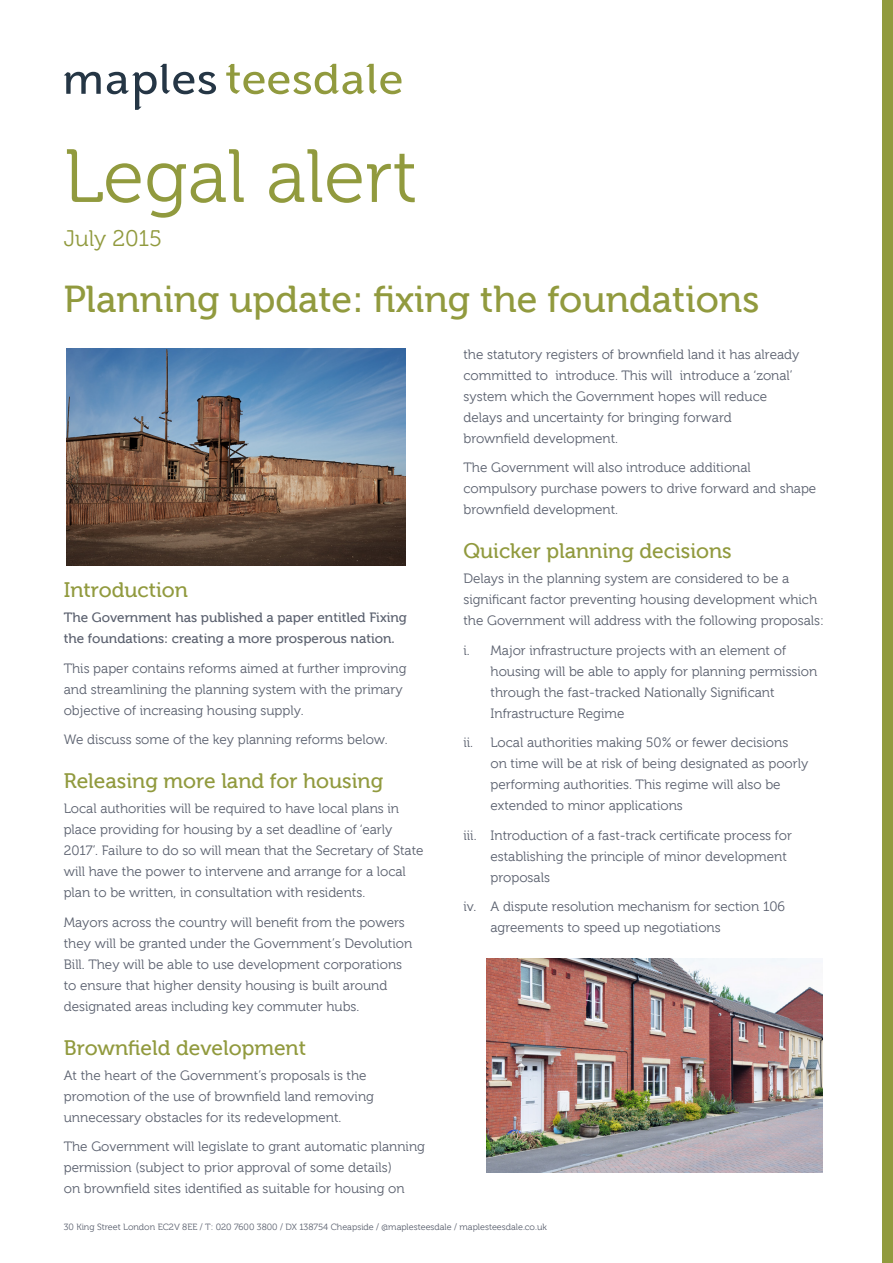
<style>
.page{position:relative;width:893px;height:1263px;background:#fff}
.page>*{position:absolute;margin:0;border:0;box-sizing:border-box;transform-origin:0 0}
.t1{font:75px "Museo 300";color:#919a3e}
.t2{font:37.5px "Museo 500";color:#919a3e}
.t3{font:22.5px "Museo 300";color:#919a3e}
.t4{font:21px "Museo 500";color:#919a3e}
.t5{font:13.5px/21px "Museo 300";color:#5a606e}
.t6{font:13.5px/21px "Museo 500";color:#5a606e}
.t7{font:9px "Museo 300";color:#5a606e}
</style>
<div class="page">
<svg style="left:64px;top:72px;width:37px;height:22px"></svg>
<svg style="left:107px;top:64px;width:109px;height:46px"></svg>
<svg style="left:226px;top:64px;width:175px;height:30px"></svg>
<div style="left:883px;top:0;width:10px;height:1263px;background:#919a3e"></div>
<img style="left:67px;top:349px;width:339px;height:216px">
<img style="left:487px;top:959px;width:336px;height:214px">
<h1 class="t1" style="left:64px;top:136px;width:355px">Legal alert</h1>
<h3 class="t3" style="left:64px;top:226px;width:100px">July 2015</h3>
<h2 class="t2" style="left:64px;top:278px;width:697px">Planning update: fixing the foundations</h2>
<p class="t5" style="left:463px;top:344px;width:337px">the statutory registers of brownfield land it has already committed to introduce. This will introduce a ‘zonal’ system which the Government hopes will reduce delays and uncertainty for bringing forward brownfield development.</p>
<p class="t5" style="left:463px;top:457px;width:354px">The Government will also introduce additional compulsory purchase powers to drive forward and shape brownfield development.</p>
<h3 class="t4" style="left:463px;top:539px;width:270px">Quicker planning decisions</h3>
<p class="t5" style="left:463px;top:568px;width:362px">Delays in the planning system are considered to be a significant factor preventing housing development which the Government will address with the following proposals:</p>
<p class="t5" style="left:490px;top:640px;width:328px;text-indent:-27px">i. Major infrastructure projects with an element of housing will be able to apply for planning permission through the fast-tracked Nationally Significant Infrastructure Regime</p>
<p class="t5" style="left:490px;top:732px;width:319px;text-indent:-27px">ii. Local authorities making 50% or fewer decisions<br>on time will be at risk of being designated as poorly performing authorities. This regime will also be extended to minor applications</p>
<p class="t5" style="left:490px;top:825px;width:303px;text-indent:-27px">iii. Introduction of a fast-track certificate process for establishing the principle of minor development proposals</p>
<p class="t5" style="left:490px;top:896px;width:296px;text-indent:-27px">iv. A dispute resolution mechanism for section 106 agreements to speed up negotiations</p>
<h3 class="t4" style="left:64px;top:578px;width:126px">Introduction</h3>
<p class="t6" style="left:64px;top:607px;width:345px">The Government has published a paper entitled Fixing the foundations: creating a more prosperous nation.</p>
<p class="t5" style="left:64px;top:658px;width:344px">This paper contains reforms aimed at further improving and streamlining the planning system with the primary objective of increasing housing supply.</p>
<p class="t5" style="left:64px;top:729px;width:326px">We discuss some of the key planning reforms below.</p>
<h3 class="t4" style="left:64px;top:769px;width:321px">Releasing more land for housing</h3>
<p class="t5" style="left:64px;top:798px;width:361px">Local authorities will be required to have local plans in place providing for housing by a set deadline of ‘early 2017’. Failure to do so will mean that the Secretary of State will have the power to intervene and arrange for a local plan to be written, in consultation with residents.</p>
<p class="t5" style="left:64px;top:912px;width:350px">Mayors across the country will benefit from the powers they will be granted under the Government’s Devolution Bill. They will be able to use development corporations to ensure that higher density housing is built around designated areas including key commuter hubs.</p>
<h3 class="t4" style="left:64px;top:1036px;width:244px">Brownfield development</h3>
<p class="t5" style="left:64px;top:1065px;width:312px">At the heart of the Government’s proposals is the promotion of the use of brownfield land removing unnecessary obstacles for its redevelopment.</p>
<p class="t5" style="left:64px;top:1136px;width:363px">The Government will legislate to grant automatic planning permission (subject to prior approval of some details)<br>on brownfield sites identified as suitable for housing on</p>
<p class="t7" style="left:64px;top:1222px;width:485px">30 King Street London EC2V 8EE / T: 020 7600 3800 / DX 138754 Cheapside / @maplesteesdale / maplesteesdale.co.uk</p>
</div>
